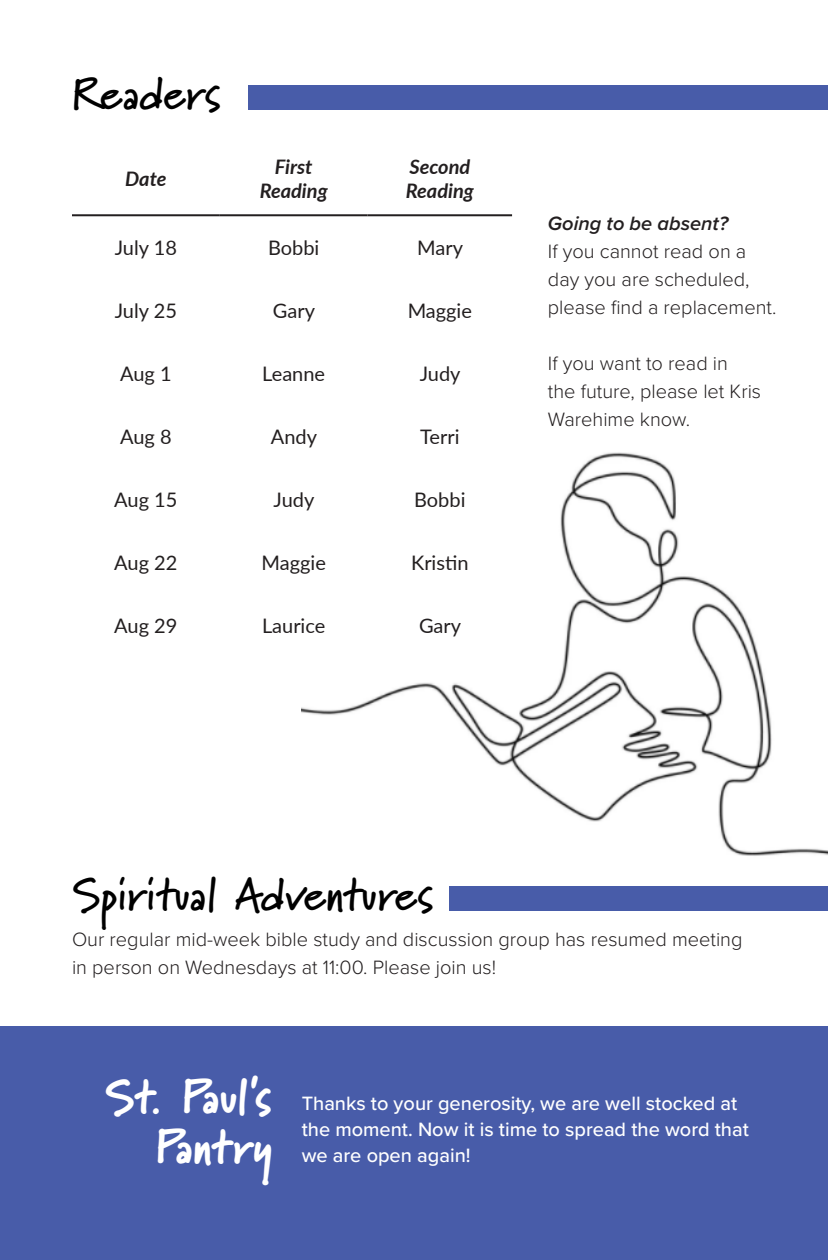
<style>
.page{position:relative;width:828px;height:1260px;background:#fff}
.page>*{position:absolute;margin:0;border:0;box-sizing:border-box;transform-origin:0 0}
.t1{font:900 48px/50px "Marydale";color:#fff;text-align:right}
.t2{font:700 46px "Marydale";color:#000}
.t3{font:300 20px/28px "Proxima Nova";color:#231f20}
.body{font:20px "Lato";color:#231f20}
.t4{font:500 20px/26px "Proxima Nova";color:#fff}
.body-2{font:italic 700 20px/24px "Lato";color:#231f20;text-align:center}
.s1{font-weight:600;font-style:italic}
</style>
<div class="page">
<img style="left:302px;top:452px;width:526px;height:404px">
<div style="left:0;top:1026px;width:828px;height:234px;background:#485ca9"></div>
<hr style="left:72px;top:214px;width:148px;height:2px;background:#231f20">
<hr style="left:220px;top:214px;width:148px;height:2px;background:#231f20">
<hr style="left:368px;top:214px;width:144px;height:2px;background:#231f20">
<div style="left:248px;top:86px;width:580px;height:24px;background:#485ca9"></div>
<div style="left:450px;top:887px;width:378px;height:24px;background:#485ca9"></div>
<div style="left:747px;top:430px;width:81px;height:95px;background:#fff"></div>
<p class="t2" style="left:72px;top:66px;width:150px">Readers</p>
<p class="body-2" style="left:125px;top:166px;width:43px">Date</p>
<p class="body-2" style="left:260px;top:154px;width:70px">First<br>Reading</p>
<p class="body-2" style="left:406px;top:154px;width:70px;text-align:left">Second<br>Reading</p>
<p class="body" style="left:115px;top:233px;width:64px">July 18</p>
<p class="body" style="left:268px;top:233px;width:53px">Bobbi</p>
<p class="body" style="left:417px;top:233px;width:47px">Mary</p>
<p class="body" style="left:115px;top:296px;width:64px">July 25</p>
<p class="body" style="left:273px;top:296px;width:44px">Gary</p>
<p class="body" style="left:408px;top:296px;width:66px">Maggie</p>
<p class="body" style="left:120px;top:359px;width:53px">Aug 1</p>
<p class="body" style="left:262px;top:359px;width:64px">Leanne</p>
<p class="body" style="left:420px;top:359px;width:42px">Judy</p>
<p class="body" style="left:120px;top:422px;width:53px">Aug 8</p>
<p class="body" style="left:271px;top:422px;width:48px">Andy</p>
<p class="body" style="left:420px;top:422px;width:41px">Terri</p>
<p class="body" style="left:114px;top:485px;width:65px">Aug 15</p>
<p class="body" style="left:274px;top:485px;width:42px">Judy</p>
<p class="body" style="left:414px;top:485px;width:53px">Bobbi</p>
<p class="body" style="left:114px;top:548px;width:65px">Aug 22</p>
<p class="body" style="left:262px;top:548px;width:66px">Maggie</p>
<p class="body" style="left:411px;top:548px;width:59px">Kristin</p>
<p class="body" style="left:114px;top:611px;width:65px">Aug 29</p>
<p class="body" style="left:262px;top:611px;width:65px">Laurice</p>
<p class="body" style="left:419px;top:611px;width:44px">Gary</p>
<p class="t3" style="left:548px;top:208px;width:230px"><span class="s1">Going to be absent?<br></span>If you cannot read on a day you are scheduled, please find a replacement.</p>
<p class="t3" style="left:548px;top:348px;width:215px">If you want to read in<br>the future, please let Kris<br>Warehime know.</p>
<p class="t2" style="left:72px;top:867px;width:363px">Spiritual Adventures</p>
<p class="t3" style="left:72px;top:924px;width:672px">Our regular mid-week bible study and discussion group has resumed meeting in person on Wednesdays at 11:00. Please join us!</p>
<p class="t1" style="left:105px;top:1072px;width:169px">St. Paul's<br>Pantry</p>
<p class="t4" style="left:302px;top:1089px;width:449px">Thanks to your generosity, we are well stocked at the moment. Now it is time to spread the word that we are open again!</p>
</div>
